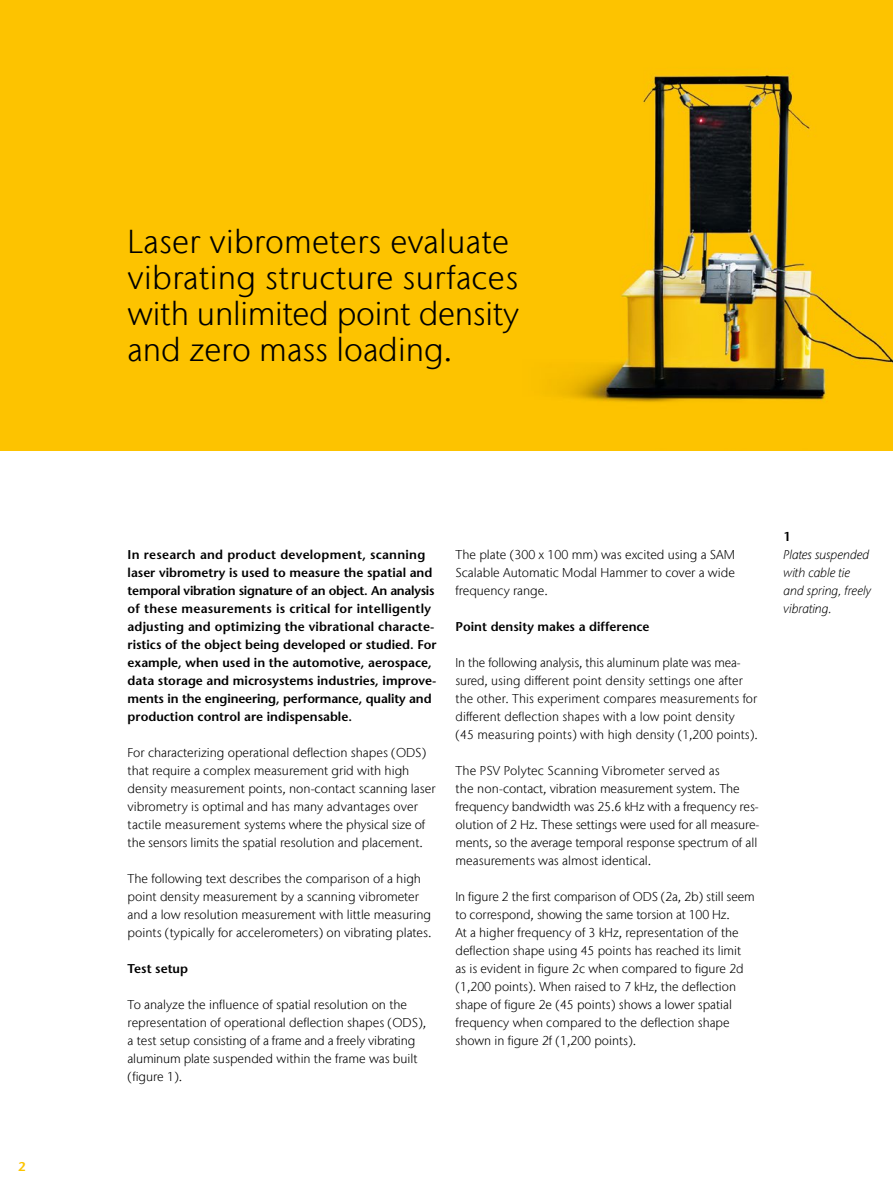
<style>
.page{position:relative;width:893px;height:1191px;background:#fff}
.page>*{position:absolute;margin:0;border:0;box-sizing:border-box;transform-origin:0 0}
.t1{font:300 33px/36px "Stone Sans IIITC Com";color:#000}
.t2{font:300 12.75px/18px "Stone Sans IIITC Com";color:#000}
.t3{font:600 12.75px/18px "Stone Sans";color:#000}
.t4{font:italic 300 12.75px/18px "Stone Sans IIITC Com";color:#000}
.t5{font:600 12.75px "Stone Sans";color:#fcc400}
</style>
<div class="page">
<img style="left:0;top:0;width:893px;height:450px">
<p class="t5" style="left:18px;top:1158px;width:9px">2</p>
<h1 class="t1" style="left:128px;top:223px;width:393px">Laser vibrometers evaluate vibrating structure surfaces with unlimited point density and zero mass loading.</h1>
<p class="t3" style="left:128px;top:545px;width:311px">In research and product development, scanning laser vibrometry is used to measure the spatial and temporal vibration signature of an object. An analysis of these measurements is critical for intelligently adjusting and optimizing the vibrational characte&shy;ristics of the object being developed or studied. For example, when used in the automotive, aerospace, data storage and microsystems industries, improve&shy;ments in the engineering, performance, quality and production control are indispensable.</p>
<p class="t2" style="left:128px;top:743px;width:309px">For characterizing operational deflection shapes (ODS) that require a complex measurement grid with high density measurement points, non-contact scanning laser vibrometry is optimal and has many advantages over tactile measurement systems where the physical size of the sensors limits the spatial resolution and placement.</p>
<p class="t2" style="left:128px;top:869px;width:306px">The following text describes the comparison of a high point density measurement by a scanning vibrometer and a low resolution measurement with little measuring points (typically for accelerometers) on vibrating plates.</p>
<p class="t3" style="left:128px;top:959px;width:62px">Test setup</p>
<p class="t2" style="left:128px;top:995px;width:300px">To analyze the influence of spatial resolution on the representation of operational deflection shapes (ODS), a test setup consisting of a frame and a freely vibrating aluminum plate suspended within the frame was built (figure 1).</p>
<p class="t2" style="left:455px;top:545px;width:281px;text-align:justify">The plate (300 x 100 mm) was excited using a SAM Scalable Automatic Modal Hammer to cover a wide frequency range.</p>
<p class="t3" style="left:455px;top:617px;width:196px">Point density makes a difference</p>
<p class="t2" style="left:455px;top:653px;width:304px">In the following analysis, this aluminum plate was mea&shy;sured, using different point density settings one after the other. This experiment compares measurements for different deflection shapes with a low point density<br>(45 measuring points) with high density (1,200 points).</p>
<p class="t2" style="left:455px;top:761px;width:305px">The PSV Polytec Scanning Vibrometer served as<br>the non-contact, vibration measurement system. The frequency bandwidth was 25.6 kHz with a frequency res&shy;olution of 2 Hz. These settings were used for all measure&shy;ments, so the average temporal response spectrum of all measurements was almost identical.</p>
<p class="t2" style="left:455px;top:887px;width:301px">In figure 2 the first comparison of ODS (2a, 2b) still seem to correspond, showing the same torsion at 100 Hz.<br>At a higher frequency of 3 kHz, representation of the deflection shape using 45 points has reached its limit as is evident in figure 2c when compared to figure 2d (1,200 points). When raised to 7 kHz, the deflection shape of figure 2e (45 points) shows a lower spatial frequency when compared to the deflection shape shown in figure 2f (1,200 points).</p>
<p class="t3" style="left:784px;top:527px;width:9px">1</p>
<p class="t4" style="left:784px;top:545px;width:89px">Plates suspended with cable tie and spring, freely vibrating.</p>
</div>
